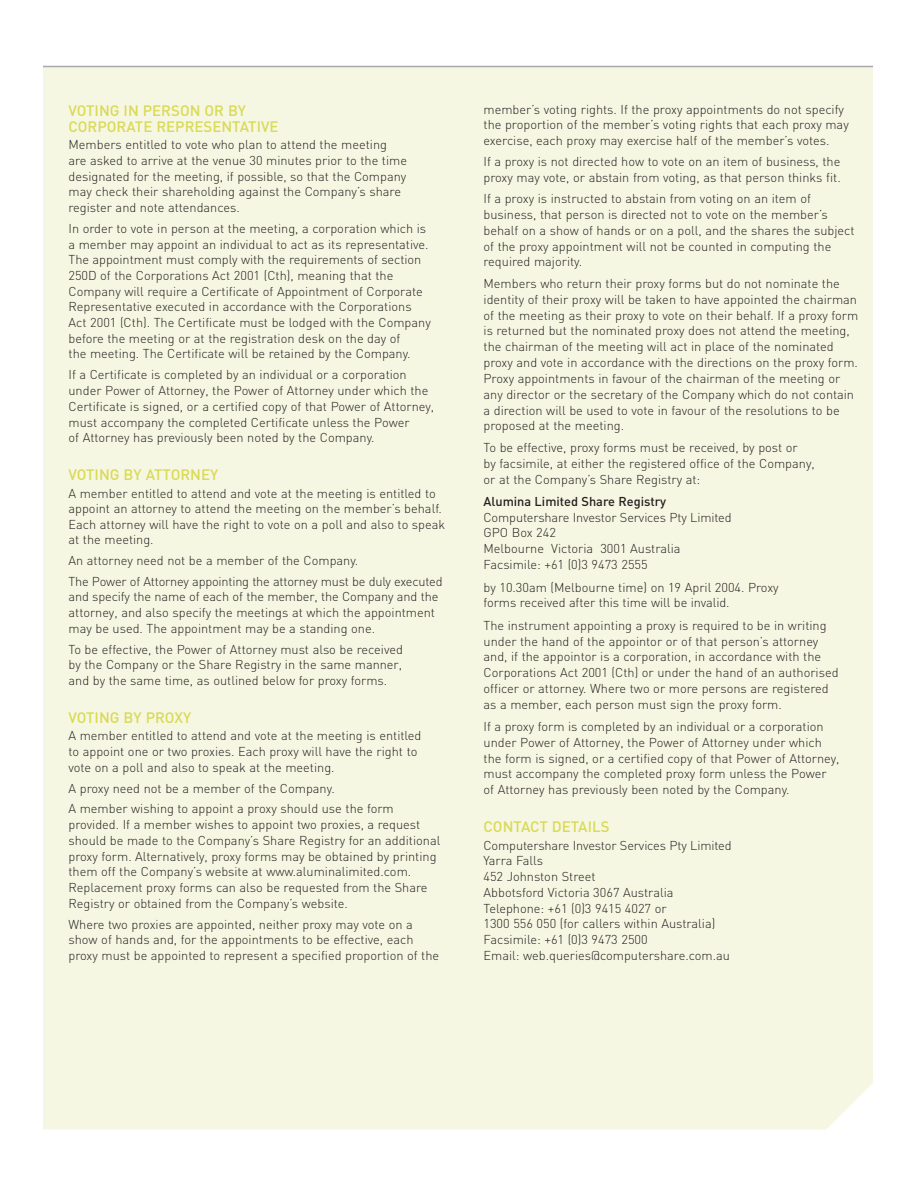
<style>
.page{position:relative;width:915px;height:1192px;background:#fff}
.page>*{position:absolute;margin:0;border:0;box-sizing:border-box;transform-origin:0 0}
.t1{font:500 15px/15.8px "DIN";color:#d9da55}
.t2{font:300 12.75px/15.6px "DIN";color:#231f20}
.t3{font:500 12.75px "DIN";color:#231f20}
</style>
<div class="page">
<div style="left:43px;top:65px;width:830px;height:1065px;background:#f6f7e2"></div>
<p class="t1" style="left:68px;top:104px;width:211px">VOTING IN PERSON OR BY<br>CORPORATE REPRESENTATIVE</p>
<p class="t2" style="left:68px;top:139px;width:340px">Members entitled to vote who plan to attend the meeting are asked to arrive at the venue 30 minutes prior to the time designated for the meeting, if possible, so that the Company may check their shareholding against the Company’s share register and note attendances.</p>
<p class="t2" style="left:68px;top:222px;width:363px">In order to vote in person at the meeting, a corporation which is a member may appoint an individual to act as its representative.<br>The appointment must comply with the requirements of section 250D of the Corporations Act 2001 (Cth), meaning that the Company will require a Certificate of Appointment of Corporate Representative executed in accordance with the Corporations Act 2001 (Cth). The Certificate must be lodged with the Company before the meeting or at the registration desk on the day of<br>the meeting. The Certificate will be retained by the Company.</p>
<p class="t2" style="left:68px;top:369px;width:367px">If a Certificate is completed by an individual or a corporation under Power of Attorney, the Power of Attorney under which the Certificate is signed, or a certified copy of that Power of Attorney, must accompany the completed Certificate unless the Power<br>of Attorney has previously been noted by the Company.</p>
<p class="t1" style="left:68px;top:468px;width:151px">VOTING BY ATTORNEY</p>
<p class="t2" style="left:68px;top:487px;width:378px">A member entitled to attend and vote at the meeting is entitled to appoint an attorney to attend the meeting on the member’s behalf.<br>Each attorney will have the right to vote on a poll and also to speak at the meeting.</p>
<p class="t2" style="left:68px;top:552px;width:375px;line-height:20.7px">An attorney need not be a member of the Company.<br>The Power of Attorney appointing the attorney must be duly executed</p>
<p class="t2" style="left:68px;top:591px;width:371px">and specify the name of each of the member, the Company and the attorney, and also specify the meetings at which the appointment may be used. The appointment may be a standing one.</p>
<p class="t2" style="left:68px;top:643px;width:336px;text-align:justify">To be effective, the Power of Attorney must also be received by the Company or the Share Registry in the same manner, and by the same time, as outlined below for proxy forms.</p>
<p class="t1" style="left:68px;top:711px;width:124px">VOTING BY PROXY</p>
<p class="t2" style="left:68px;top:729px;width:354px">A member entitled to attend and vote at the meeting is entitled to appoint one or two proxies. Each proxy will have the right to vote on a poll and also to speak at the meeting.</p>
<p class="t2" style="left:68px;top:779px;width:326px;line-height:20.9px">A proxy need not be a member of the Company.<br>A member wishing to appoint a proxy should use the form</p>
<p class="t2" style="left:68px;top:818px;width:373px">provided. If a member wishes to appoint two proxies, a request should be made to the Company’s Share Registry for an additional proxy form. Alternatively, proxy forms may be obtained by printing them off the Company’s website at www.aluminalimited.com.<br>Replacement proxy forms can also be requested from the Share Registry or obtained from the Company’s website.</p>
<p class="t2" style="left:68px;top:918px;width:372px">Where two proxies are appointed, neither proxy may vote on a show of hands and, for the appointments to be effective, each proxy must be appointed to represent a specified proportion of the</p>
<p class="t2" style="left:483px;top:103px;width:366px">member’s voting rights. If the proxy appointments do not specify the proportion of the member’s voting rights that each proxy may exercise, each proxy may exercise half of the member’s votes.</p>
<p class="t2" style="left:483px;top:155px;width:358px">If a proxy is not directed how to vote on an item of business, the proxy may vote, or abstain from voting, as that person thinks fit.</p>
<p class="t2" style="left:483px;top:192px;width:372px">If a proxy is instructed to abstain from voting on an item of business, that person is directed not to vote on the member’s behalf on a show of hands or on a poll, and the shares the subject of the proxy appointment will not be counted in computing the required majority.</p>
<p class="t2" style="left:483px;top:277px;width:376px">Members who return their proxy forms but do not nominate the identity of their proxy will be taken to have appointed the chairman of the meeting as their proxy to vote on their behalf. If a proxy form is returned but the nominated proxy does not attend the meeting, the chairman of the meeting will act in place of the nominated proxy and vote in accordance with the directions on the proxy form.<br>Proxy appointments in favour of the chairman of the meeting or any director or the secretary of the Company which do not contain a direction will be used to vote in favour of the resolutions to be proposed at the meeting.</p>
<p class="t2" style="left:483px;top:441px;width:332px">To be effective, proxy forms must be received, by post or<br>by facsimile, at either the registered office of the Company, or at the Company’s Share Registry at:</p>
<p class="t3" style="left:483px;top:497px;width:184px">Alumina Limited Share Registry</p>
<p class="t2" style="left:483px;top:511px;width:249px">Computershare Investor Services Pty Limited<br>GPO Box 242<br>Melbourne Victoria 3001 Australia<br>Facsimile: +61 (0)3 9473 2555</p>
<p class="t2" style="left:483px;top:581px;width:296px">by 10.30am (Melbourne time) on 19 April 2004. Proxy forms received after this time will be invalid.</p>
<p class="t2" style="left:483px;top:619px;width:356px">The instrument appointing a proxy is required to be in writing under the hand of the appointor or of that person’s attorney and, if the appointor is a corporation, in accordance with the Corporations Act 2001 (Cth) or under the hand of an authorised officer or attorney. Where two or more persons are registered as a member, each person must sign the proxy form.</p>
<p class="t2" style="left:483px;top:720px;width:357px">If a proxy form is completed by an individual or a corporation under Power of Attorney, the Power of Attorney under which the form is signed, or a certified copy of that Power of Attorney, must accompany the completed proxy form unless the Power of Attorney has previously been noted by the Company.</p>
<p class="t1" style="left:483px;top:820px;width:127px">CONTACT DETAILS</p>
<p class="t2" style="left:483px;top:839px;width:249px">Computershare Investor Services Pty Limited Yarra Falls<br>452 Johnston Street<br>Abbotsford Victoria 3067 Australia Telephone: +61 (0)3 9415 4027 or<br>1300 556 050 (for callers within Australia)<br>Facsimile: +61 (0)3 9473 2500<br>Email: web.queries@computershare.com.au</p>
</div>
